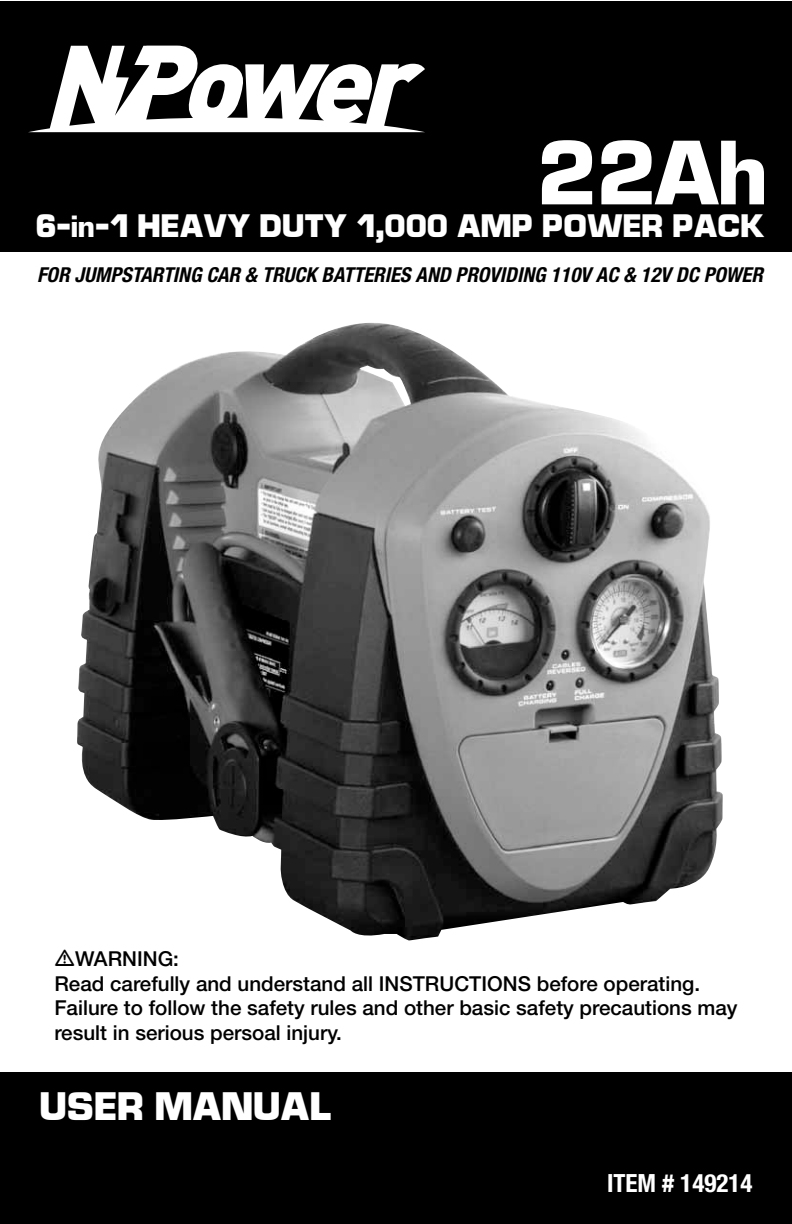
<style>
.page{position:relative;width:792px;height:1224px;background:#fff}
.page>*{position:absolute;margin:0;border:0;box-sizing:border-box;transform-origin:0 0}
.t1{font:700 84.8px "Eurostile LT Std";color:#fff}
.t2{font:700 35px "Micro Technic";letter-spacing:-.02em;color:#fff}
.t3{font:700 28.6px "Micro Technic";letter-spacing:-.02em;color:#fff}
.t4{font:700 condensed 25.2px "Helvetica Neue LT Std";color:#fff}
.t5{font:500 20.6px/24.8px "Helvetica Neue LT Std";color:#000}
.t6{font:italic 700 condensed 20.6px "Helvetica Neue LT Std";color:#000}
.s1{font-family:"Eurostile LT Std"}
</style>
<div class="page">
<div style="left:0;top:1073px;width:792px;height:151px;background:#000"></div>
<div style="left:0;top:1px;width:792px;height:251px;background:#000"></div>
<svg style="left:29px;top:46px;width:396px;height:86px"></svg>
<img style="left:77px;top:323px;width:646px;height:618px">
<h1 class="t1" style="left:537px;top:121px;width:234px">22Ah</h1>
<h3 class="t3" style="left:36px;top:205px;width:731px">6-<span class="s1">in</span>-1 HEAVY DUTY 1,000 AMP POWER PACK</h3>
<p class="t6" style="left:37px;top:262px;width:727px">FOR JUMPSTARTING CAR &amp; TRUCK BATTERIES AND PROVIDING 110V AC &amp; 12V DC POWER</p>
<p class="t5" style="left:54px;top:946px;width:685px;text-indent:21px">WARNING:<br>Read carefully and understand all INSTRUCTIONS before operating.<br>Failure to follow the safety rules and other basic safety precautions may result in serious persoal injury.</p>
<h2 class="t2" style="left:39px;top:1081px;width:295px">USER MANUAL</h2>
<p class="t4" style="left:607px;top:1168px;width:147px">ITEM # 149214</p>
</div>
